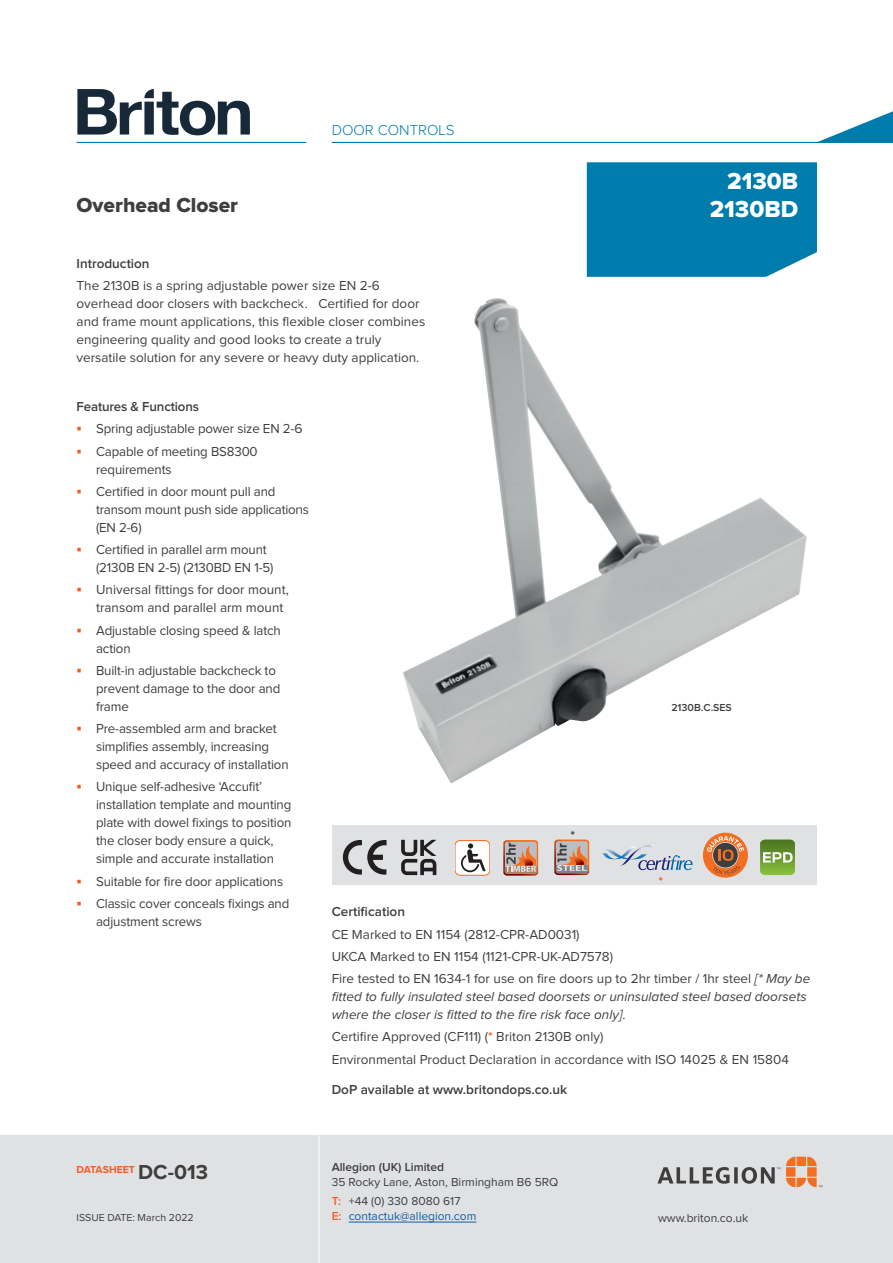
<style>
.page{position:relative;width:893px;height:1263px;background:#fff}
.page>*{position:absolute;margin:0;border:0;box-sizing:border-box;transform-origin:0 0}
.Products{font:24px "Proxima Nova Extrabld";color:#fff}
.t1{font:21px "Proxima Nova Extrabld";color:#3e3e3f}
.t2{font:300 15px "Proxima Nova";color:#007cac}
.AllegionBody{font:13.5px/18px "Proxima Nova";letter-spacing:-.01em;color:#3e3e3f}
.AllegionBody-2{font:italic 13.5px/18px "Proxima Nova";color:#3e3e3f}
.AllegionBody-3{font:600 13.5px "Proxima Nova";color:#3e3e3f}
.Bulleted_body{font:600 13.5px "Proxima Nova";letter-spacing:-.01em;color:#3e3e3f}
.AllegionBody-4{font:600 13.5px "Proxima Nova";color:#f25b21}
.Captions{font:600 13.5px "Proxima Nova";color:#3e3e3f}
.t3{font:12px/19.2px "Proxima Nova";color:#3e3e3f}
.t4{font:12px "Proxima Nova";color:#175d9e}
.t5{font:600 12px "Proxima Nova";color:#3e3e3f}
.t6{font:10.5px "Proxima Nova";color:#3e3e3f}
.t7{font:700 10.5px "Proxima Nova";letter-spacing:-.005em;color:#f25b21}
.Captions-2{font:600 10.5px "Proxima Nova";color:#3e3e3f}
.s1{font-style:normal}
.s2{font-weight:600;color:#f25b21}
.s3{font-size:21px;color:#3e3e3f}
</style>
<div class="page">
<div style="left:0;top:1135px;width:893px;height:128px;background:#e0e1e3"></div>
<hr style="left:349px;top:1222px;width:127px;height:1px;background:#175d9e">
<svg style="left:786px;top:1157px;width:36px;height:30px"></svg>
<svg style="left:657px;top:1167px;width:123px;height:17px"></svg>
<hr style="left:319px;top:1135px;width:1px;height:128px;background:#fff">
<svg style="left:77px;top:89px;width:173px;height:46px"></svg>
<hr style="left:332px;top:142px;width:561px;height:1px;background:#007cac">
<svg style="left:816px;top:111px;width:77px;height:31px"></svg>
<hr style="left:77px;top:142px;width:229px;height:1px;background:#007cac">
<div style="left:587px;top:162px;width:230px;height:84px;background:#007cac"></div>
<div style="left:332px;top:825px;width:484px;height:59px;background:#e0e1e3"></div>
<img style="left:403px;top:298px;width:404px;height:486px">
<svg style="left:503px;top:840px;width:35px;height:36px"></svg>
<svg style="left:554px;top:839px;width:35px;height:36px"></svg>
<svg style="left:760px;top:839px;width:35px;height:36px"></svg>
<svg style="left:703px;top:833px;width:45px;height:45px"></svg>
<svg style="left:602px;top:845px;width:90px;height:25px"></svg>
<div style="left:455px;top:840px;width:35px;height:35px;background:#fff;border-radius:5px"></div>
<div style="left:455px;top:840px;width:35px;height:36px;border:1px solid #f36e21;border-radius:5px"></div>
<svg style="left:461px;top:843px;width:24px;height:29px"></svg>
<svg style="left:343px;top:840px;width:44px;height:35px"></svg>
<svg style="left:401px;top:840px;width:35px;height:35px"></svg>
<p class="t1" style="left:77px;top:196px;width:163px">Overhead Closer</p>
<p class="t2" style="left:332px;top:123px;width:124px">DOOR CONTROLS</p>
<p class="AllegionBody-3" style="left:77px;top:257px;width:75px">Introduction</p>
<p class="AllegionBody" style="left:77px;top:277px;width:350px">The 2130B is a spring adjustable power size EN 2-6 overhead door closers with backcheck. Certified for door and frame mount applications, this flexible closer combines engineering quality and good looks to create a truly versatile solution for any severe or heavy duty application.</p>
<p class="Products" style="left:727px;top:170px;width:73px">2130B</p>
<p class="Products" style="left:710px;top:198px;width:90px">2130BD</p>
<p class="Bulleted_body" style="left:77px;top:400px;width:124px">Features &amp; Functions</p>
<p class="AllegionBody" style="left:96px;top:420px;width:208px">Spring adjustable power size EN 2-6</p>
<p class="AllegionBody" style="left:96px;top:443px;width:163px">Capable of meeting BS8300 requirements</p>
<p class="AllegionBody" style="left:96px;top:483px;width:214px">Certified in door mount pull and transom mount push side applications (EN 2-6)</p>
<p class="AllegionBody" style="left:96px;top:541px;width:179px">Certified in parallel arm mount (2130B EN 2-5) (2130BD EN 1-5)</p>
<p class="AllegionBody" style="left:96px;top:581px;width:194px">Universal fittings for door mount, transom and parallel arm mount</p>
<p class="AllegionBody" style="left:96px;top:622px;width:186px">Adjustable closing speed &amp; latch action</p>
<p class="AllegionBody" style="left:96px;top:662px;width:186px">Built-in adjustable backcheck to prevent damage to the door and frame</p>
<p class="AllegionBody" style="left:96px;top:720px;width:194px">Pre-assembled arm and bracket simplifies assembly, increasing speed and accuracy of installation</p>
<p class="AllegionBody" style="left:96px;top:778px;width:197px">Unique self-adhesive ‘Accufit’ installation template and mounting plate with dowel fixings to position the closer body ensure a quick, simple and accurate installation</p>
<p class="AllegionBody" style="left:96px;top:873px;width:189px">Suitable for fire door applications</p>
<p class="AllegionBody" style="left:96px;top:895px;width:195px">Classic cover conceals fixings and adjustment screws</p>
<p class="Captions" style="left:570px;top:829px;width:6px">*</p>
<p class="Captions-2" style="left:671px;top:702px;width:62px">2130B.C.SES</p>
<p class="AllegionBody-4" style="left:658px;top:875px;width:6px">*</p>
<p class="AllegionBody-3" style="left:332px;top:906px;width:75px">Certification</p>
<p class="AllegionBody" style="left:332px;top:926px;width:249px">CE Marked to EN 1154 (2812-CPR-AD0031)</p>
<p class="AllegionBody" style="left:332px;top:948px;width:283px">UKCA Marked to EN 1154 (1121-CPR-UK-AD7578)</p>
<p class="AllegionBody-2" style="left:332px;top:970px;width:480px"><span class="s1">Fire tested to EN 1634-1 for use on fire doors up to 2hr timber / 1hr steel</span> [* May be fitted to fully insulated steel based doorsets or uninsulated steel based doorsets where the closer is fitted to the fire risk face only]<span class="s1">.</span></p>
<p class="AllegionBody" style="left:332px;top:1028px;width:273px">Certifire Approved (CF111) (<span class="s2">*</span> Briton 2130B only)</p>
<p class="AllegionBody" style="left:332px;top:1051px;width:459px">Environmental Product Declaration in accordance with ISO 14025 &amp; EN 15804</p>
<p class="AllegionBody-3" style="left:332px;top:1084px;width:237px">DoP available at www.britondops.co.uk</p>
<p class="t7" style="left:77px;top:1161px;width:133px">DATASHEET <span class="s3">DC-013</span></p>
<p class="t6" style="left:77px;top:1212px;width:119px">ISSUE DATE: March 2022</p>
<p class="t5" style="left:332px;top:1162px;width:114px">Allegion (UK) Limited</p>
<p class="t3" style="left:332px;top:1173px;width:228px">35 Rocky Lane, Aston, Birmingham B6 5RQ<br><span class="s2">T:</span> +44 (0) 330 8080 617</p>
<p class="t4" style="left:332px;top:1211px;width:146px"><span class="s2">E:</span> contactuk@allegion.com</p>
<p class="t3" style="left:658px;top:1209px;width:92px">www.briton.co.uk</p>
</div>
